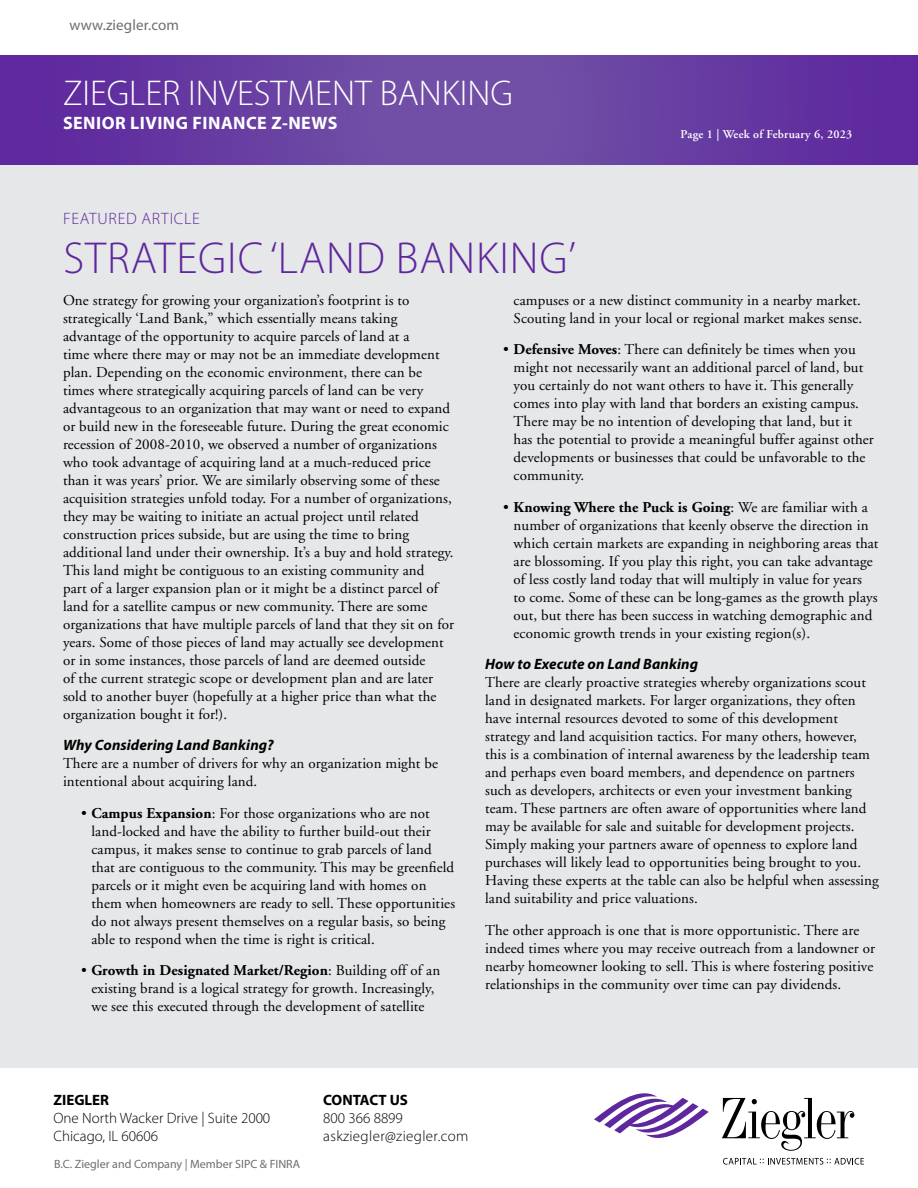
<style>
.page{position:relative;width:918px;height:1188px;background:#fff}
.page>*{position:absolute;margin:0;border:0;box-sizing:border-box;transform-origin:0 0}
.t1{font:300 45px "Myriad Pro";letter-spacing:.02em;color:#5f279e}
.t2{font:300 36px "Myriad Pro";color:#fff}
.t3{font:700 18px "Myriad Pro";letter-spacing:.025em;color:#fff}
.t4{font:300 16.5px "Myriad Pro";letter-spacing:.045em;color:#5f279e}
.t5{font:15px/18px "Adobe Garamond";letter-spacing:.005em;color:#000}
.t6{font:italic 700 15px "Myriad Pro";letter-spacing:.005em;color:#000}
.t7{font:300 15px/18px "Myriad Pro";color:#000}
.t8{font:300 15px/18px "Myriad Pro";letter-spacing:.025em;color:#000}
.t9{font:700 15px "Myriad Pro";color:#000}
.t10{font:15px "Myriad Pro";letter-spacing:.01em;color:#6d6e71}
.t11{font:12px "Myriad Pro";color:#6d6e71}
.t12{font:600 12px "Adobe Garamond";letter-spacing:.02em;color:#fff}
.s1{font-weight:700}
</style>
<div class="page">
<svg style="left:0;top:56px;width:918px;height:110px;background:#693ea2"></svg>
<div style="left:0;top:166px;width:918px;height:902px;background:#e6e7e8"></div>
<svg style="left:723px;top:1158px;width:141px;height:7px"></svg>
<svg style="left:722px;top:1098px;width:132px;height:53px"></svg>
<svg style="left:594px;top:1093px;width:115px;height:45px"></svg>
<p class="t10" style="left:69px;top:16px;width:111px">www.ziegler.com</p>
<h2 class="t2" style="left:63px;top:72px;width:451px">ZIEGLER INVESTMENT BANKING</h2>
<p class="t3" style="left:63px;top:111px;width:276px">SENIOR LIVING FINANCE Z-NEWS</p>
<p class="t12" style="left:681px;top:128px;width:173px">Page 1 | Week of February 6, 2023</p>
<p class="t4" style="left:63px;top:209px;width:138px">FEATURED ARTICLE</p>
<h1 class="t1" style="left:63px;top:231px;width:514px">STRATEGIC ‘LAND BANKING’</h1>
<p class="t5" style="left:63px;top:292px;width:393px">One strategy for growing your organization’s footprint is to strategically ‘Land Bank,” which essentially means taking advantage of the opportunity to acquire parcels of land at a<br>time where there may or may not be an immediate development plan. Depending on the economic environment, there can be times where strategically acquiring parcels of land can be very advantageous to an organization that may want or need to expand or build new in the foreseeable future. During the great economic recession of 2008-2010, we observed a number of organizations who took advantage of acquiring land at a much-reduced price than it was years’ prior. We are similarly observing some of these acquisition strategies unfold today. For a number of organizations, they may be waiting to initiate an actual project until related construction prices subside, but are using the time to bring additional land under their ownership. It’s a buy and hold strategy.<br>This land might be contiguous to an existing community and<br>part of a larger expansion plan or it might be a distinct parcel of land for a satellite campus or new community. There are some organizations that have multiple parcels of land that they sit on for years. Some of those pieces of land may actually see development or in some instances, those parcels of land are deemed outside<br>of the current strategic scope or development plan and are later sold to another buyer (hopefully at a higher price than what the organization bought it for!).</p>
<p class="t6" style="left:63px;top:736px;width:212px">Why Considering Land Banking?</p>
<p class="t5" style="left:63px;top:755px;width:376px">There are a number of drivers for why an organization might be intentional about acquiring land.</p>
<p class="t5" style="left:92px;top:805px;width:365px;text-indent:-10px">• <span class="s1">Campus Expansion</span>: For those organizations who are not land-locked and have the ability to further build-out their campus, it makes sense to continue to grab parcels of land that are contiguous to the community. This may be greenfield parcels or it might even be acquiring land with homes on them when homeowners are ready to sell. These opportunities do not always present themselves on a regular basis, so being able to respond when the time is right is critical.</p>
<p class="t5" style="left:81px;top:962px;width:361px;text-align:center">• <span class="s1">Growth in Designated Market/Region</span>: Building off of an existing brand is a logical strategy for growth. Increasingly, we see this executed through the development of satellite</p>
<p class="t5" style="left:514px;top:292px;width:350px">campuses or a new distinct community in a nearby market.<br>Scouting land in your local or regional market makes sense.</p>
<p class="t5" style="left:514px;top:341px;width:362px;text-indent:-11px">• <span class="s1">Defensive Moves</span>: There can definitely be times when you might not necessarily want an additional parcel of land, but you certainly do not want others to have it. This generally comes into play with land that borders an existing campus.<br>There may be no intention of developing that land, but it has the potential to provide a meaningful buffer against other developments or businesses that could be unfavorable to the community.</p>
<p class="t5" style="left:514px;top:499px;width:366px;text-indent:-10px">• <span class="s1">Knowing Where the Puck is Going</span>: We are familiar with a number of organizations that keenly observe the direction in which certain markets are expanding in neighboring areas that are blossoming. If you play this right, you can take advantage of less costly land today that will multiply in value for years<br>to come. Some of these can be long-games as the growth plays out, but there has been success in watching demographic and economic growth trends in your existing region(s).</p>
<p class="t6" style="left:485px;top:655px;width:215px">How to Execute on Land Banking</p>
<p class="t5" style="left:485px;top:674px;width:395px">There are clearly proactive strategies whereby organizations scout land in designated markets. For larger organizations, they often have internal resources devoted to some of this development strategy and land acquisition tactics. For many others, however, this is a combination of internal awareness by the leadership team and perhaps even board members, and dependence on partners such as developers, architects or even your investment banking team. These partners are often aware of opportunities where land may be available for sale and suitable for development projects.<br>Simply making your partners aware of openness to explore land purchases will likely lead to opportunities being brought to you.<br>Having these experts at the table can also be helpful when assessing land suitability and price valuations.</p>
<p class="t5" style="left:485px;top:922px;width:392px">The other approach is one that is more opportunistic. There are indeed times where you may receive outreach from a landowner or nearby homeowner looking to sell. This is where fostering positive relationships in the community over time can pay dividends.</p>
<p class="t9" style="left:53px;top:1090px;width:57px">ZIEGLER</p>
<p class="t7" style="left:53px;top:1109px;width:218px">One North Wacker Drive | Suite 2000<br>Chicago, IL 60606</p>
<p class="t11" style="left:54px;top:1156px;width:248px">B.C. Ziegler and Company | Member SIPC &amp; FINRA</p>
<p class="t9" style="left:323px;top:1090px;width:86px">CONTACT US</p>
<p class="t8" style="left:323px;top:1109px;width:147px">800 366 8899 askziegler@ziegler.com</p>
</div>
